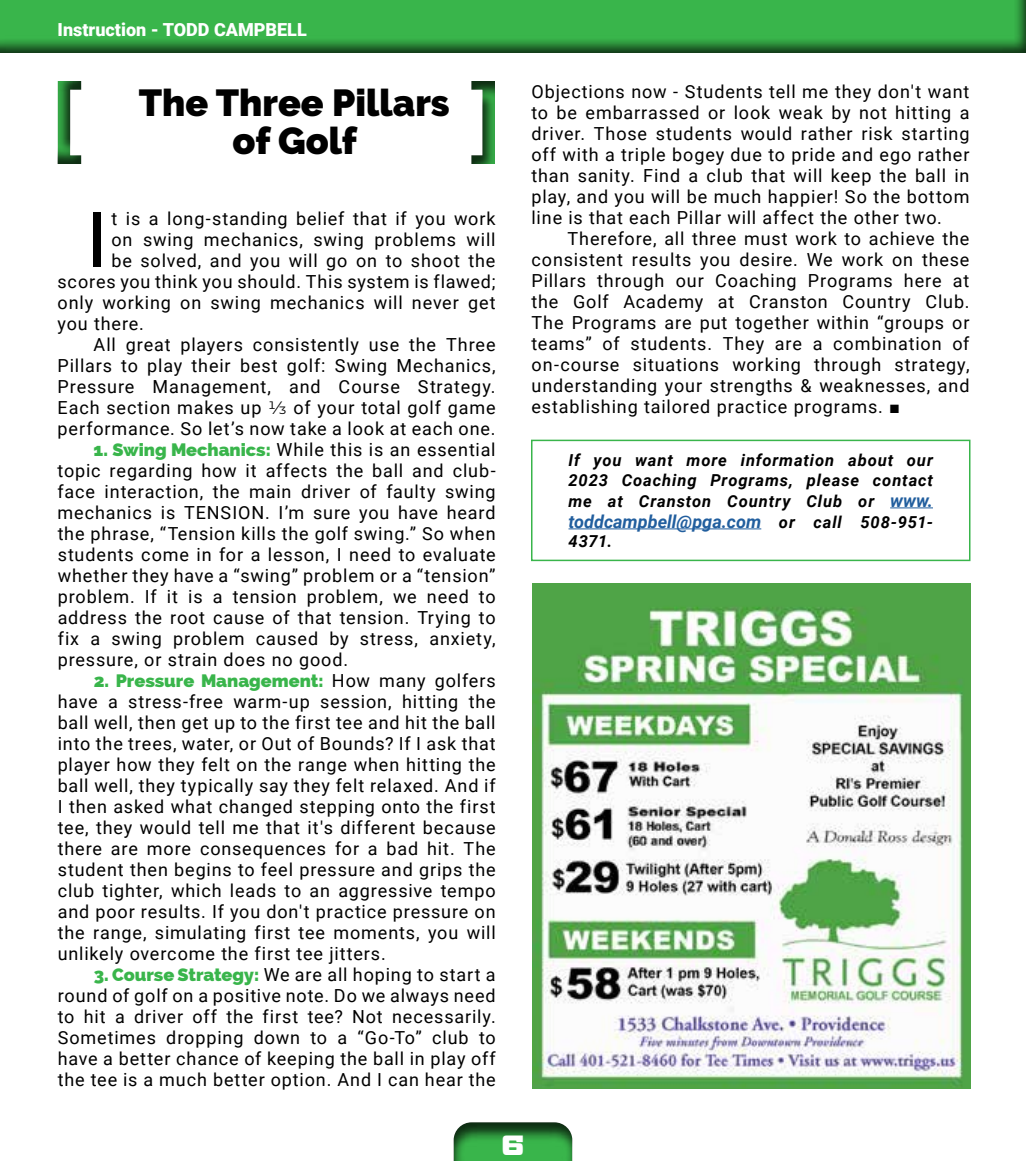
<style>
.page{position:relative;width:1026px;height:1161px;background:#fff}
.page>*{position:absolute;margin:0;border:0;box-sizing:border-box;transform-origin:0 0}
.t1{font:77.1px "Roboto";color:#000}
.t2{font:900 37.5px/37.5px "Raleway";color:#000;text-align:center}
.t3{font:18px/21px "Roboto";letter-spacing:.05em;color:#000;text-align:justify}
.t4{font:800 18px "Raleway";color:#39b54b}
.t5{font:italic 700 18px "Roboto";color:#215e9e}
.t6{font:900 18px "Roboto";color:#fff}
.t7{font:italic 700 16.5px/19.5px "Roboto";letter-spacing:.055em;color:#000}
.t8{font:15px "Big Ten Block";color:#fff}
.s1{font-family:"Montserrat"}
.s2{font-family:"Raleway";font-weight:800;color:#39b54b}
.s3{font-family:"Roboto";font-weight:400;color:#000}
.s4{font-family:"Arial"}
.s5{font-size:18px;color:#215e9e}
.s6{font-size:16.5px;color:#000}
</style>
<div class="page">
<div style="left:441px;top:1112px;width:146px;height:49px;background:#000;opacity:.75"></div>
<div style="left:0;top:0;width:1026px;height:55px;background:#000;opacity:.75"></div>
<img style="left:532px;top:584px;width:439px;height:504px">
<div style="left:45px;top:81px;width:51px;height:94px;background:#000;opacity:.75"></div>
<div style="left:456px;top:69px;width:51px;height:96px;background:#000;opacity:.75"></div>
<hr style="left:890px;top:507px;width:43px;height:1px;background:#215e9e">
<hr style="left:568px;top:528px;width:193px;height:1px;background:#215e9e">
<div style="left:531px;top:440px;width:439px;height:121px;border:2px solid #39b54b"></div>
<p class="t6" style="left:58px;top:17px;width:251px">Instruction - TODD CAMPBELL</p>
<h2 class="t2" style="left:139px;top:84px;width:312px">The Three Pillars of Golf</h2>
<h1 class="t1" style="left:87px;top:186px;width:22px">I</h1>
<p class="t3" style="left:112px;top:207px;width:386px">t is a long-standing belief that if you work</p>
<p class="t3" style="left:111px;top:228px;width:386px">on swing mechanics, swing problems will</p>
<p class="t3" style="left:111px;top:249px;width:386px">be solved, and you will go on to shoot the</p>
<p class="t3" style="left:58px;top:270px;width:439px">scores you think you should. This system is flawed;</p>
<p class="t3" style="left:58px;top:291px;width:440px">only working on swing mechanics will never get</p>
<p class="t3" style="left:58px;top:312px;width:88px">you there.</p>
<p class="t3" style="left:94px;top:333px;width:403px">All great players consistently use the Three</p>
<p class="t3" style="left:58px;top:354px;width:439px">Pillars to play their best golf: Swing Mechanics,</p>
<p class="t3" style="left:58px;top:375px;width:440px">Pressure Management, and Course Strategy.</p>
<p class="t3" style="left:58px;top:396px;width:439px">Each section makes up <span class="s1">⅓</span> of your total golf game</p>
<p class="t3" style="left:58px;top:417px;width:440px">performance. So let’s now take a look at each one.</p>
<p class="t3" style="left:58px;top:439px;width:440px;text-indent:36px"><span class="s2">1. Swing Mechanics:</span> While this is an essential topic regarding how it affects the ball and club&shy;face interaction, the main driver of faulty swing mechanics is TENSION. I’m sure you have heard the phrase, “Tension kills the golf swing.” So when students come in for a lesson, I need to evaluate whether they have a “swing” problem or a “tension” problem. If it is a tension problem, we need to address the root cause of that tension. Trying to fix a swing problem caused by stress, anxiety, pressure, or strain does no good.</p>
<p class="t4" style="left:94px;top:670px;width:404px">2. Pressure Management: <span class="s3">How many golfers</span></p>
<p class="t3" style="left:58px;top:691px;width:440px">have a stress-free warm-up session, hitting the ball well, then get up to the first tee and hit the ball into the trees, water, or Out of Bounds? If I ask that player how they felt on the range when hitting the ball well, they typically say they felt relaxed. And if I then asked what changed stepping onto the first tee, they would tell me that it's different because there are more consequences for a bad hit. The student then begins to feel pressure and grips the club tighter, which leads to an aggressive tempo and poor results. If you don't practice pressure on the range, simulating first tee moments, you will unlikely overcome the first tee jitters.</p>
<p class="t3" style="left:58px;top:964px;width:439px;text-indent:36px"><span class="s2">3. Course Strategy:</span> We are all hoping to start a round of golf on a positive note. Do we always need to hit a driver off the first tee? Not necessarily.<br>Sometimes dropping down to a “Go-To” club to have a better chance of keeping the ball in play off the tee is a much better option. And I can hear the</p>
<p class="t3" style="left:531px;top:80px;width:440px">Objections now - Students tell me they don't want to be embarrassed or look weak by not hitting a driver. Those students would rather risk starting off with a triple bogey due to pride and ego rather than sanity. Find a club that will keep the ball in play, and you will be much happier! So the bottom line is that each Pillar will affect the other two.</p>
<p class="t3" style="left:532px;top:228px;width:440px;text-indent:36px">Therefore, all three must work to achieve the consistent results you desire. We work on these Pillars through our Coaching Programs here at the Golf Academy at Cranston Country Club.<br>The Programs are put together within “groups or teams” of students. They are a combination of on-course situations working through strategy, understanding your strengths &amp; weaknesses, and establishing tailored practice programs. <span class="s4">■</span></p>
<p class="t7" style="left:568px;top:450px;width:366px">If you want more information about our<br>2023 Coaching Programs, please contact</p>
<p class="t7" style="left:568px;top:490px;width:366px">me at Cranston Country Club or <span class="s5">www.</span></p>
<p class="t5" style="left:568px;top:509px;width:366px">toddcampbell@pga.com <span class="s6">or call 508-951-</span></p>
<p class="t7" style="left:568px;top:531px;width:45px">4371.</p>
<p class="t8" style="left:501px;top:1141px;width:25px">6</p>
</div>
